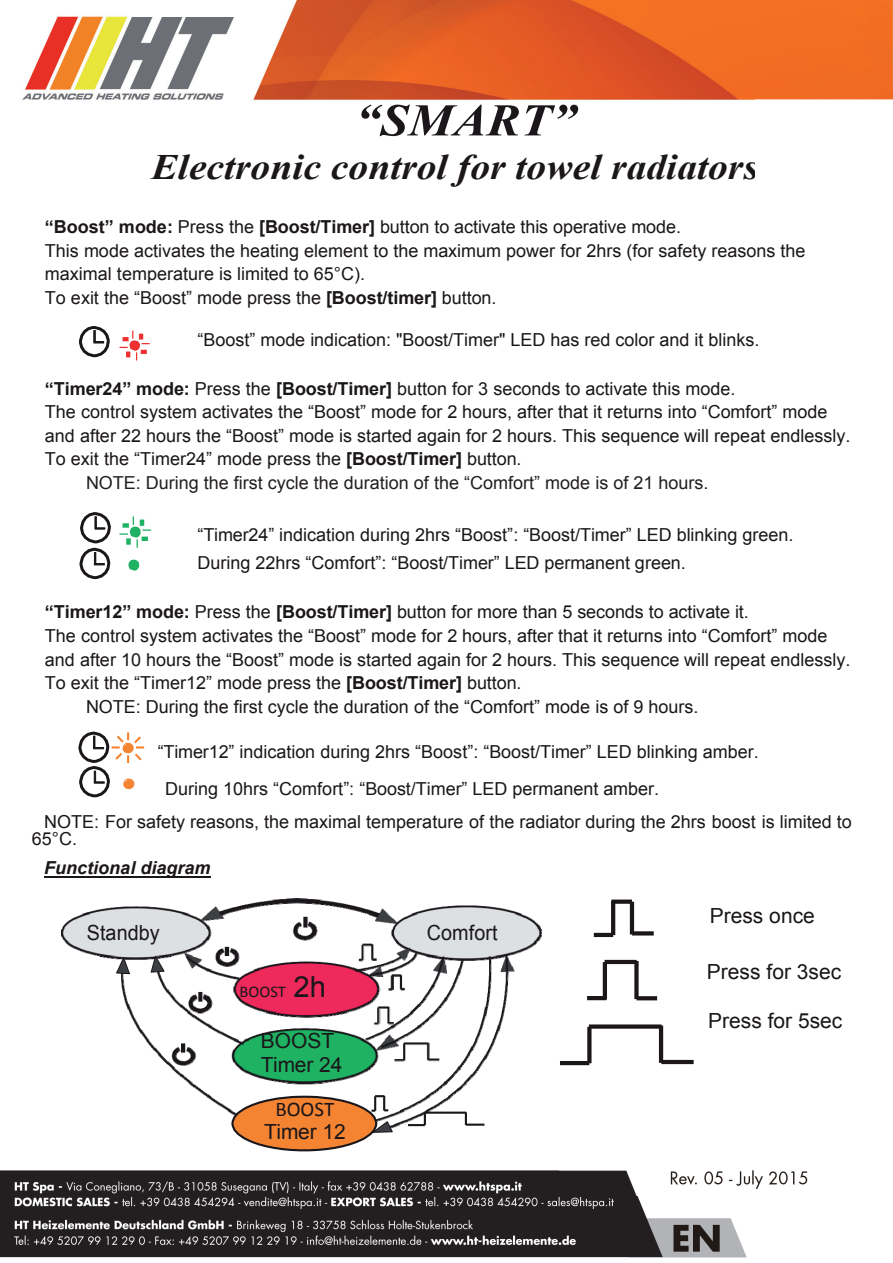
<style>
.page{position:relative;width:893px;height:1263px;background:#fff}
.page>*{position:absolute;margin:0;border:0;box-sizing:border-box;transform-origin:0 0}
.t1{font:italic 700 45.45px "Times New Roman";letter-spacing:.005em;color:#1a161a;scale:1.1 1}
.t2{font:italic 700 35.85px "Times New Roman";color:#1a161a;scale:1.1 1}
.t3{font:20.85px/23.9px "Arial";color:#1a161a}
.t4{font:20.85px "Arial";color:#1a161a;scale:.95 1}
.t5{font:20.85px "Calibri";color:#1a161a}
.t6{font:17.85px/23.7px "Arial";color:#1a161a}
.t7{font:17.85px "Arial";color:#231f20}
.t8{font:italic 700 17.85px "Arial";color:#1a161a}
.t9{font:16.35px "Calibri";color:#1a161a}
.s1{font-weight:700}
.s2{font-family:"Arial";font-size:29.1px}
</style>
<div class="page">
<svg style="left:366px;top:106px;width:212px;height:1px"></svg>
<hr style="left:44px;top:876px;width:166px;height:2px;background:#1a161a">
<hr style="left:560px;top:1061px;width:29px;height:4px;background:#1a161a">
<svg style="left:587px;top:1027px;width:4px;height:36px"></svg>
<div style="left:589px;top:1024px;width:73px;height:5px;background:#1a161a"></div>
<hr style="left:659px;top:1025px;width:4px;height:38px;background:#1a161a">
<hr style="left:661px;top:1060px;width:33px;height:4px;background:#1a161a">
<hr style="left:587px;top:996px;width:19px;height:4px;background:#1a161a">
<hr style="left:603px;top:962px;width:4px;height:37px;background:#1a161a">
<hr style="left:605px;top:960px;width:32px;height:4px;background:#1a161a">
<div style="left:634px;top:961px;width:5px;height:38px;background:#1a161a"></div>
<svg style="left:637px;top:996px;width:20px;height:4px"></svg>
<hr style="left:594px;top:933px;width:19px;height:4px;background:#1a161a">
<hr style="left:611px;top:901px;width:4px;height:34px;background:#1a161a">
<div style="left:611px;top:899px;width:21px;height:5px;background:#1a161a"></div>
<hr style="left:630px;top:902px;width:4px;height:32px;background:#1a161a">
<svg style="left:632px;top:931px;width:22px;height:4px"></svg>
<svg style="left:120px;top:331px;width:29px;height:29px"></svg>
<svg style="left:128px;top:559px;width:12px;height:12px"></svg>
<svg style="left:120px;top:517px;width:31px;height:30px"></svg>
<svg style="left:78px;top:326px;width:32px;height:32px"></svg>
<svg style="left:79px;top:512px;width:32px;height:68px"></svg>
<img style="left:61px;top:899px;width:480px;height:195px">
<svg style="left:203px;top:1094px;width:282px;height:58px"></svg>
<svg style="left:181px;top:1043px;width:4px;height:9px"></svg>
<svg style="left:151px;top:955px;width:14px;height:18px"></svg>
<svg style="left:116px;top:956px;width:14px;height:18px"></svg>
<svg style="left:78px;top:731px;width:66px;height:67px"></svg>
<img style="left:22px;top:0;width:871px;height:105px">
<img style="left:368px;top:105px;width:209px;height:1px">
<img style="left:755px;top:90px;width:138px;height:15px">
<img style="left:0;top:1170px;width:747px;height:88px">
<img style="left:560px;top:1170px;width:248px;height:26px">
<h1 class="t1" style="left:355px;top:89px;width:202px">“SMART”</h1>
<h2 class="t2" style="left:152px;top:142px;width:553px">Electronic control for towel radiators</h2>
<p class="t6" style="left:45px;top:215px;width:762px"><span class="s1">“Boost” mode:</span> Press the <span class="s1">[Boost/Timer]</span> button to activate this operative mode.<br>This mode activates the heating element to the maximum power for 2hrs (for safety reasons the maximal temperature is limited to 65°C).<br>To exit the “Boost” mode press the <span class="s1">[Boost/timer]</span> button.</p>
<p class="t6" style="left:198px;top:328px;width:563px">“Boost” mode indication: "Boost/Timer" LED has red color and it blinks.</p>
<p class="t6" style="left:45px;top:377px;width:692px"><span class="s1">“Timer24” mode:</span> Press the <span class="s1">[Boost/Timer]</span> button for 3 seconds to activate this mode.</p>
<p class="t6" style="left:45px;top:400px;width:784px">The control system activates the “Boost” mode for 2 hours, after that it returns into “Comfort” mode</p>
<p class="t6" style="left:45px;top:424px;width:807px">and after 22 hours the “Boost” mode is started again for 2 hours. This sequence will repeat endlessly.</p>
<p class="t6" style="left:45px;top:447px;width:478px">To exit the “Timer24” mode press the <span class="s1">[Boost/Timer]</span> button.</p>
<p class="t7" style="left:86px;top:471px;width:624px">NOTE: During the first cycle the duration of the “Comfort” mode is of 21 hours.</p>
<p class="t6" style="left:198px;top:520px;width:597px;line-height:28.5px">“Timer24” indication during 2hrs “Boost”: “Boost/Timer” LED blinking green.<br>During 22hrs “Comfort”: “Boost/Timer” LED permanent green.</p>
<p class="t6" style="left:45px;top:600px;width:705px"><span class="s1">“Timer12” mode:</span> Press the <span class="s1">[Boost/Timer]</span> button for more than 5 seconds to activate it.</p>
<p class="t6" style="left:45px;top:624px;width:784px">The control system activates the “Boost” mode for 2 hours, after that it returns into “Comfort” mode</p>
<p class="t6" style="left:45px;top:648px;width:807px">and after 10 hours the “Boost” mode is started again for 2 hours. This sequence will repeat endlessly.</p>
<p class="t6" style="left:45px;top:671px;width:478px">To exit the “Timer12” mode press the <span class="s1">[Boost/Timer]</span> button.</p>
<p class="t6" style="left:86px;top:695px;width:614px">NOTE: During the first cycle the duration of the “Comfort” mode is of 9 hours.</p>
<p class="t6" style="left:158px;top:739px;width:603px">“Timer12” indication during 2hrs “Boost”: “Boost/Timer” LED blinking amber.</p>
<p class="t6" style="left:165px;top:777px;width:495px">During 10hrs “Comfort”: “Boost/Timer” LED permanent amber.</p>
<p class="t6" style="left:32px;top:813px;width:821px;line-height:17.2px;text-indent:12px">NOTE: For safety reasons, the maximal temperature of the radiator during the 2hrs boost is limited to<br>65°C.</p>
<p class="t8" style="left:44px;top:856px;width:168px">Functional diagram</p>
<p class="t4" style="left:87px;top:919px;width:78px">Standby</p>
<p class="t4" style="left:427px;top:918px;width:76px">Comfort</p>
<p class="t9" style="left:240px;top:981px;width:88px">BOOST <span class="s2">2h</span></p>
<p class="t3" style="left:261px;top:1029px;width:83px">BOOST<br>Timer 24</p>
<p class="t5" style="left:275px;top:1096px;width:61px">BOOST</p>
<p class="t3" style="left:264px;top:1119px;width:83px">Timer 12</p>
<p class="t3" style="left:710px;top:904px;width:107px">Press once</p>
<p class="t3" style="left:707px;top:960px;width:136px">Press for 3sec</p>
<p class="t3" style="left:708px;top:1009px;width:136px">Press for 5sec</p>
</div>
